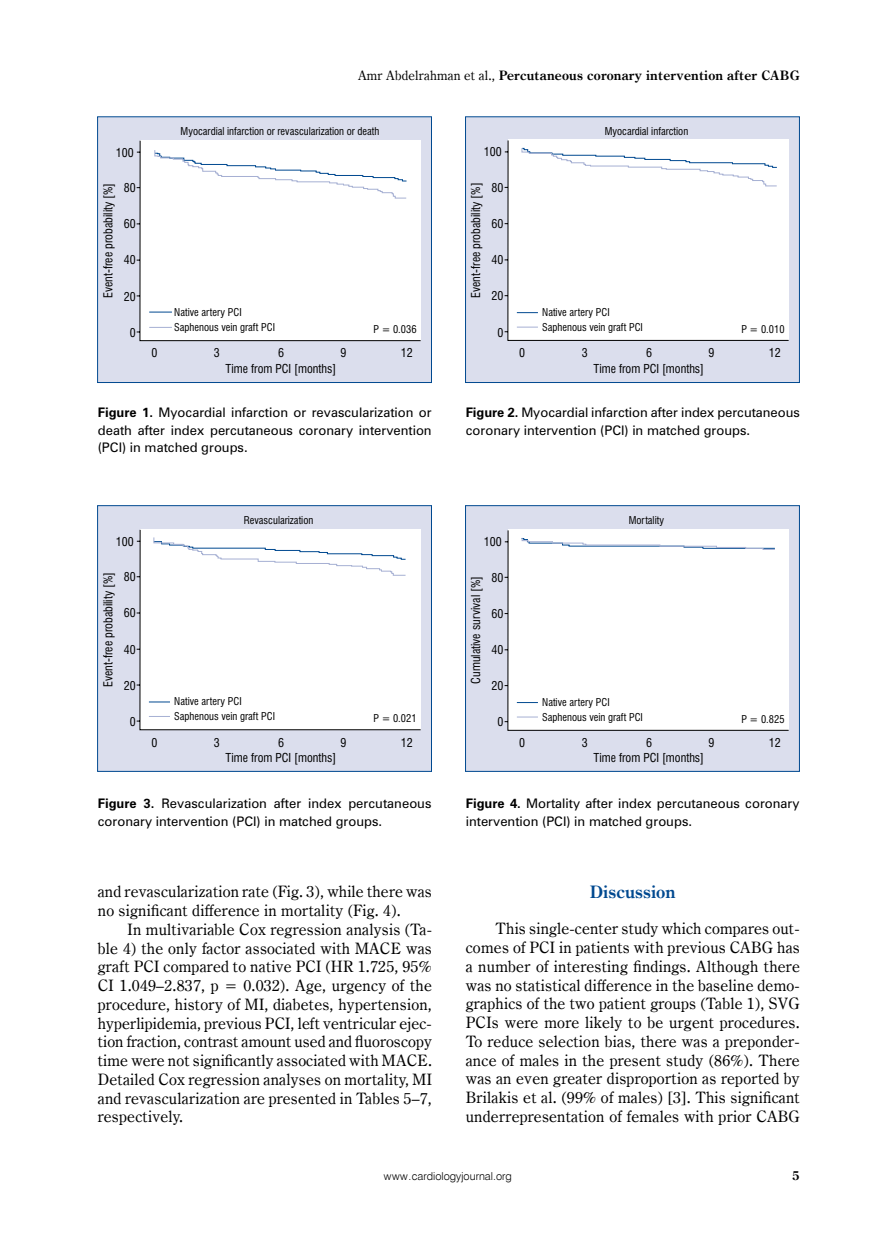
<style>
.page{position:relative;width:872px;height:1234px;background:#fff}
.page>*{position:absolute;margin:0;border:0;box-sizing:border-box;transform-origin:0 0}
.t1{font:700 17.25px "Century Oldst EU";color:#004990}
.t2{font:15.75px/18.8px "Century Oldst EU";letter-spacing:.015em;color:#000;text-align:justify}
.t3{font:700 13.05px "Century Oldst EU";letter-spacing:.015em;color:#000}
.t4{font:700 12.75px "Century Oldst EU";color:#000}
.t5{font:12px/17.2px "Zurich PL";color:#000}
.t6{font:12px "Swis 721 Cn EU";color:#000}
.t7{font:10.95px "Swis 721 Lt EU";color:#000}
.t8{font:10.5px/15.1px "Swis 721 Cn EU";color:#000}
.s1{font-weight:400}
.s2{font-weight:700}
</style>
<div class="page">
<div style="left:98px;top:117px;width:333px;height:265px;background:#dbdeed"></div>
<div style="left:97px;top:116px;width:335px;height:267px;border:1px solid #004990"></div>
<div style="left:136px;top:140px;width:285px;height:201px;background:#fff"></div>
<svg style="left:154px;top:149px;width:253px;height:50px;background:#f7f9fb"></svg>
<svg style="left:149px;top:311px;width:23px;height:1px"></svg>
<svg style="left:149px;top:327px;width:23px;height:1px"></svg>
<div style="left:465px;top:117px;width:334px;height:265px;background:#dbdeed"></div>
<div style="left:465px;top:116px;width:335px;height:267px;border:1px solid #004990"></div>
<div style="left:504px;top:140px;width:285px;height:201px;background:#fff"></div>
<svg style="left:521px;top:147px;width:256px;height:40px;background:#f5f8fa"></svg>
<svg style="left:517px;top:312px;width:21px;height:1px"></svg>
<svg style="left:517px;top:326px;width:21px;height:1px"></svg>
<div style="left:98px;top:505px;width:333px;height:266px;background:#dbdeed"></div>
<div style="left:97px;top:505px;width:335px;height:266px;border:1px solid #004990"></div>
<div style="left:136px;top:529px;width:285px;height:201px;background:#fff"></div>
<svg style="left:153px;top:536px;width:253px;height:40px;background:#f5f7fa"></svg>
<svg style="left:149px;top:701px;width:21px;height:1px"></svg>
<svg style="left:149px;top:716px;width:21px;height:1px"></svg>
<div style="left:465px;top:505px;width:334px;height:266px;background:#dbdeed"></div>
<div style="left:465px;top:505px;width:335px;height:266px;border:1px solid #004990"></div>
<div style="left:504px;top:529px;width:285px;height:202px;background:#fff"></div>
<svg style="left:520px;top:537px;width:255px;height:13px;background:#e8edf4"></svg>
<svg style="left:517px;top:702px;width:21px;height:1px"></svg>
<svg style="left:517px;top:716px;width:21px;height:1px"></svg>
<p class="t3" style="left:358px;top:68px;width:443px"><span class="s1">Amr Abdelrahman et al.,</span> Percutaneous coronary intervention after CABG</p>
<p class="t8" style="left:181px;top:123px;width:200px">Myocardial infarction or revascularization or death</p>
<p class="t8" style="left:605px;top:123px;width:85px">Myocardial infarction</p>
<p class="t6" style="left:116px;top:144px;width:19px">100</p>
<p class="t6" style="left:484px;top:144px;width:19px">100</p>
<p class="t6" style="left:100px;top:298px;width:117px;rotate:-90deg">Event-free probability [%]</p>
<p class="t6" style="left:124px;top:180px;width:13px">80</p>
<p class="t6" style="left:124px;top:216px;width:13px">60</p>
<p class="t6" style="left:124px;top:252px;width:13px">40</p>
<p class="t6" style="left:124px;top:288px;width:13px">20</p>
<p class="t6" style="left:468px;top:298px;width:117px;rotate:-90deg">Event-free probability [%]</p>
<p class="t6" style="left:491px;top:180px;width:13px">80</p>
<p class="t6" style="left:491px;top:216px;width:13px">60</p>
<p class="t6" style="left:491px;top:252px;width:13px">40</p>
<p class="t6" style="left:491px;top:288px;width:13px">20</p>
<p class="t6" style="left:130px;top:324px;width:7px">0</p>
<p class="t8" style="left:174px;top:304px;width:102px">Native artery PCI<br>Saphenous vein graft PCI</p>
<p class="t8" style="left:373px;top:321px;width:45px">P = 0.036</p>
<p class="t6" style="left:497px;top:324px;width:7px">0</p>
<p class="t8" style="left:542px;top:304px;width:102px">Native artery PCI<br>Saphenous vein graft PCI</p>
<p class="t8" style="left:741px;top:321px;width:45px">P = 0.010</p>
<p class="t6" style="left:151px;top:345px;width:7px">0</p>
<p class="t6" style="left:214px;top:345px;width:7px">3</p>
<p class="t6" style="left:278px;top:345px;width:7px">6</p>
<p class="t6" style="left:341px;top:345px;width:7px">9</p>
<p class="t6" style="left:401px;top:345px;width:13px">12</p>
<p class="t6" style="left:519px;top:345px;width:7px">0</p>
<p class="t6" style="left:582px;top:345px;width:7px">3</p>
<p class="t6" style="left:646px;top:345px;width:7px">6</p>
<p class="t6" style="left:708px;top:345px;width:7px">9</p>
<p class="t6" style="left:769px;top:345px;width:13px">12</p>
<p class="t6" style="left:226px;top:360px;width:112px">Time from PCI [months]</p>
<p class="t6" style="left:593px;top:360px;width:112px">Time from PCI [months]</p>
<p class="t5" style="left:98px;top:404px;width:335px;text-align:justify"><span class="s2">Figure 1.</span> Myocardial infarction or revascularization or death after index percutaneous coronary intervention (PCI) in matched groups.</p>
<p class="t5" style="left:466px;top:404px;width:335px"><span class="s2">Figure 2.</span> Myocardial infarction after index percutaneous coronary intervention (PCI) in matched groups.</p>
<p class="t8" style="left:244px;top:512px;width:71px">Revascularization</p>
<p class="t8" style="left:628px;top:513px;width:37px">Mortality</p>
<p class="t6" style="left:116px;top:533px;width:19px">100</p>
<p class="t6" style="left:484px;top:534px;width:19px">100</p>
<p class="t6" style="left:100px;top:687px;width:117px;rotate:-90deg">Event-free probability [%]</p>
<p class="t6" style="left:124px;top:569px;width:13px">80</p>
<p class="t6" style="left:124px;top:605px;width:13px">60</p>
<p class="t6" style="left:124px;top:641px;width:13px">40</p>
<p class="t6" style="left:124px;top:677px;width:13px">20</p>
<p class="t6" style="left:468px;top:683px;width:109px;rotate:-90deg">Cumulative survival [%]</p>
<p class="t6" style="left:491px;top:569px;width:13px">80</p>
<p class="t6" style="left:491px;top:605px;width:13px">60</p>
<p class="t6" style="left:491px;top:641px;width:13px">40</p>
<p class="t6" style="left:491px;top:677px;width:13px">20</p>
<p class="t6" style="left:130px;top:713px;width:7px">0</p>
<p class="t8" style="left:174px;top:693px;width:102px">Native artery PCI<br>Saphenous vein graft PCI</p>
<p class="t8" style="left:373px;top:710px;width:45px">P = 0.021</p>
<p class="t6" style="left:497px;top:714px;width:7px">0</p>
<p class="t8" style="left:542px;top:694px;width:102px">Native artery PCI<br>Saphenous vein graft PCI</p>
<p class="t8" style="left:741px;top:711px;width:45px">P = 0.825</p>
<p class="t6" style="left:151px;top:734px;width:7px">0</p>
<p class="t6" style="left:214px;top:734px;width:7px">3</p>
<p class="t6" style="left:278px;top:734px;width:7px">6</p>
<p class="t6" style="left:341px;top:734px;width:7px">9</p>
<p class="t6" style="left:401px;top:734px;width:13px">12</p>
<p class="t6" style="left:519px;top:734px;width:7px">0</p>
<p class="t6" style="left:582px;top:734px;width:7px">3</p>
<p class="t6" style="left:646px;top:734px;width:7px">6</p>
<p class="t6" style="left:708px;top:734px;width:7px">9</p>
<p class="t6" style="left:769px;top:734px;width:13px">12</p>
<p class="t6" style="left:226px;top:749px;width:112px">Time from PCI [months]</p>
<p class="t6" style="left:593px;top:750px;width:112px">Time from PCI [months]</p>
<p class="t5" style="left:98px;top:794px;width:335px"><span class="s2">Figure 3.</span> Revascularization after index percutaneous coronary intervention (PCI) in matched groups.</p>
<p class="t5" style="left:466px;top:794px;width:335px"><span class="s2">Figure 4.</span> Mortality after index percutaneous coronary intervention (PCI) in matched groups.</p>
<p class="t2" style="left:98px;top:882px;width:335px">and revascularization rate (Fig. 3), while there was no significant difference in mortality (Fig. 4).</p>
<p class="t2" style="left:98px;top:920px;width:335px;text-indent:30px">In multivariable Cox regression analysis (Ta&shy;ble 4) the only factor associated with MACE was graft PCI compared to native PCI (HR 1.725, 95% CI 1.049–2.837, p = 0.032). Age, urgency of the procedure, history of MI, diabetes, hypertension, hyperlipidemia, previous PCI, left ventricular ejec&shy;tion fraction, contrast amount used and fluoroscopy time were not significantly associated with MACE.<br>Detailed Cox regression analyses on mortality, MI and revascularization are presented in Tables 5–7, respectively.</p>
<p class="t1" style="left:590px;top:881px;width:87px">Discussion</p>
<p class="t2" style="left:466px;top:919px;width:335px;text-indent:30px">This single-center study which compares out&shy;comes of PCI in patients with previous CABG has a number of interesting findings. Although there was no statistical difference in the baseline demo&shy;graphics of the two patient groups (Table 1), SVG PCIs were more likely to be urgent procedures.<br>To reduce selection bias, there was a preponder&shy;ance of males in the present study (86%). There was an even greater disproportion as reported by Brilakis et al. (99% of males) [3]. This significant underrepresentation of females with prior CABG</p>
<p class="t7" style="left:384px;top:1169px;width:129px">www.cardiologyjournal.org</p>
<p class="t4" style="left:792px;top:1167px;width:9px">5</p>
</div>
